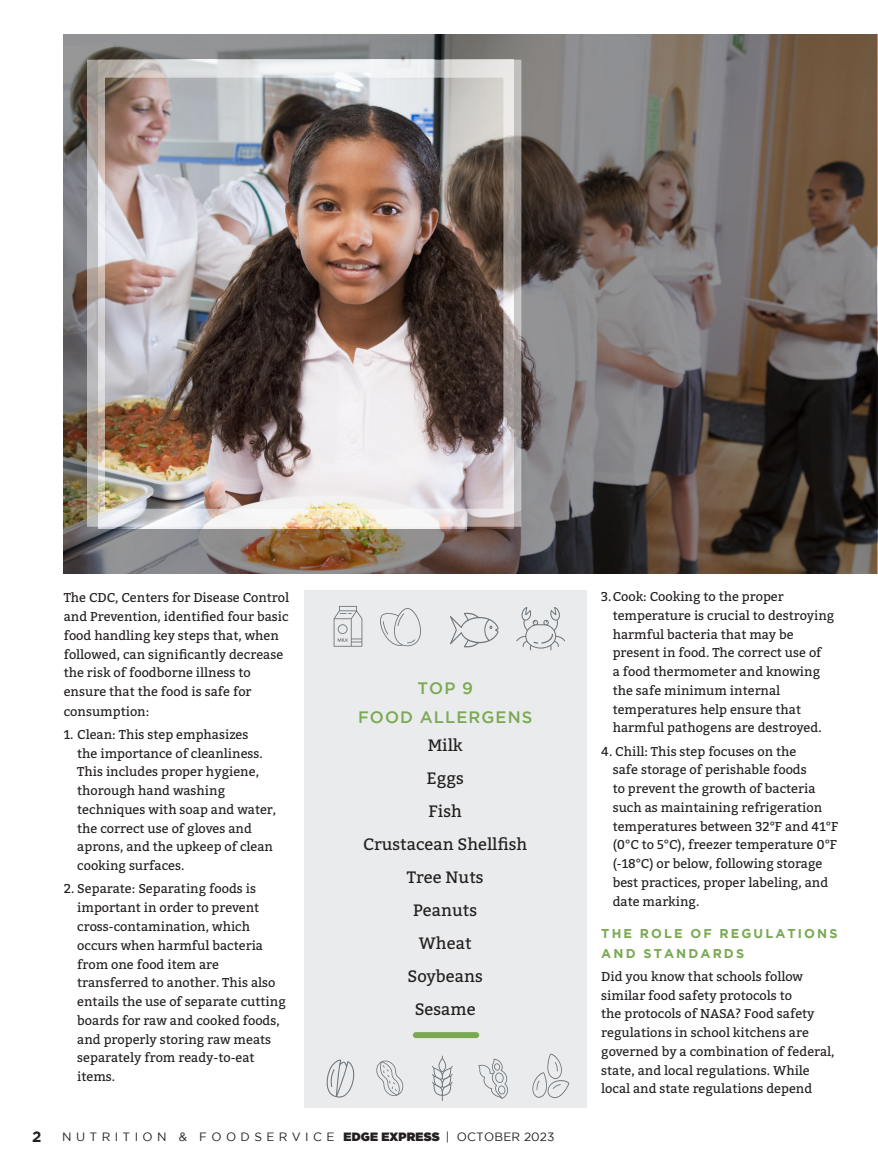
<style>
.page{position:relative;width:878px;height:1175px;background:#fff}
.page>*{position:absolute;margin:0;border:0;box-sizing:border-box;transform-origin:0 0}
.Body_Type{font:16.5px "Bitter";color:#231f20}
.Body_Type-2{font:500 16.5px/28.5px "Gotham";letter-spacing:.065em;color:#7aa953;text-align:center}
.t1{font:700 15px "Gotham";color:#231f20}
.Body_Bullet{font:12.75px/18.8px "Bitter";color:#231f20}
.Body_first_paragraph{font:12.75px/18.8px "Bitter";color:#231f20}
.Body_Type-3{font:12.75px/18.9px "Bitter";color:#231f20}
.Subhead-Level_1{font:700 12.75px/19.5px "Gotham";letter-spacing:.165em;color:#7aa953}
.t2{font:12px "Gotham";letter-spacing:.015em;color:#231f20}
.s1{font-family:"Bitter";font-weight:400;color:#231f20}
.s2{font-family:"Gotham Ultra"}
</style>
<div class="page">
<svg style="left:63px;top:34px;width:813px;height:540px;background:#69605b"></svg>
<img style="left:99px;top:79px;width:414px;height:449px">
<div style="left:87px;top:60px;width:434px;height:466px;border:18px solid #fff"></div>
<div style="left:304px;top:590px;width:282px;height:517px;background:#eaebec"></div>
<div style="left:416px;top:1032px;width:60px;height:6px;background:#7aa953"></div>
<svg style="left:333px;top:606px;width:29px;height:40px"></svg>
<svg style="left:380px;top:608px;width:41px;height:38px"></svg>
<svg style="left:450px;top:612px;width:48px;height:35px"></svg>
<svg style="left:516px;top:607px;width:49px;height:43px"></svg>
<svg style="left:326px;top:1059px;width:29px;height:38px"></svg>
<svg style="left:376px;top:1060px;width:27px;height:36px"></svg>
<svg style="left:432px;top:1055px;width:20px;height:46px"></svg>
<svg style="left:478px;top:1058px;width:30px;height:40px"></svg>
<svg style="left:532px;top:1053px;width:37px;height:45px"></svg>
<p class="Body_Type-3" style="left:64px;top:588px;width:227px">The CDC, Centers for Disease Control and Prevention, identified four basic food handling key steps that, when followed, can significantly decrease the risk of foodborne illness to ensure that the food is safe for consumption:</p>
<p class="Body_Bullet" style="left:77px;top:725px;width:200px;text-indent:-14px">1. Clean: This step emphasizes<br>the importance of cleanliness.<br>This includes proper hygiene, thorough hand washing techniques with soap and water, the correct use of gloves and aprons, and the upkeep of clean cooking surfaces.</p>
<p class="Body_Bullet" style="left:77px;top:879px;width:210px;text-indent:-14px">2. Separate: Separating foods is important in order to prevent cross-contamination, which occurs when harmful bacteria from one food item are transferred to another. This also entails the use of separate cutting boards for raw and cooked foods, and properly storing raw meats separately from ready-to-eat items.</p>
<p class="Body_Type-2" style="left:358px;top:673px;width:176px">TOP 9<br>FOOD ALLERGENS<br><span class="s1">Milk</span></p>
<p class="Body_Type" style="left:426px;top:768px;width:39px">Eggs</p>
<p class="Body_Type" style="left:428px;top:801px;width:35px">Fish</p>
<p class="Body_Type" style="left:363px;top:834px;width:166px">Crustacean Shellfish</p>
<p class="Body_Type" style="left:407px;top:867px;width:78px">Tree Nuts</p>
<p class="Body_Type" style="left:413px;top:900px;width:65px">Peanuts</p>
<p class="Body_Type" style="left:419px;top:933px;width:54px">Wheat</p>
<p class="Body_Type" style="left:407px;top:966px;width:77px">Soybeans</p>
<p class="Body_Type" style="left:415px;top:999px;width:62px">Sesame</p>
<p class="t1" style="left:32px;top:1128px;width:11px">2</p>
<p class="t2" style="left:62px;top:1129px;width:493px">N U T R I T I O N &amp; F O O D S E R V I C E <span class="s2">EDGE EXPRESS</span> | OCTOBER 2023</p>
<p class="Body_Bullet" style="left:612px;top:587px;width:223px;text-indent:-11px">3.Cook: Cooking to the proper temperature is crucial to destroying harmful bacteria that may be present in food. The correct use of<br>a food thermometer and knowing the safe minimum internal temperatures help ensure that harmful pathogens are destroyed.</p>
<p class="Body_Bullet" style="left:612px;top:742px;width:227px;text-indent:-11px">4. Chill: This step focuses on the<br>safe storage of perishable foods<br>to prevent the growth of bacteria such as maintaining refrigeration temperatures between 32°F and 41°F (0°C to 5°C), freezer temperature 0°F (-18°C) or below, following storage best practices, proper labeling, and date marking.</p>
<p class="Subhead-Level_1" style="left:601px;top:923px;width:238px">THE ROLE OF REGULATIONS<br>AND STANDARDS</p>
<p class="Body_first_paragraph" style="left:601px;top:967px;width:235px">Did you know that schools follow similar food safety protocols to<br>the protocols of NASA? Food safety regulations in school kitchens are governed by a combination of federal, state, and local regulations. While local and state regulations depend</p>
</div>
